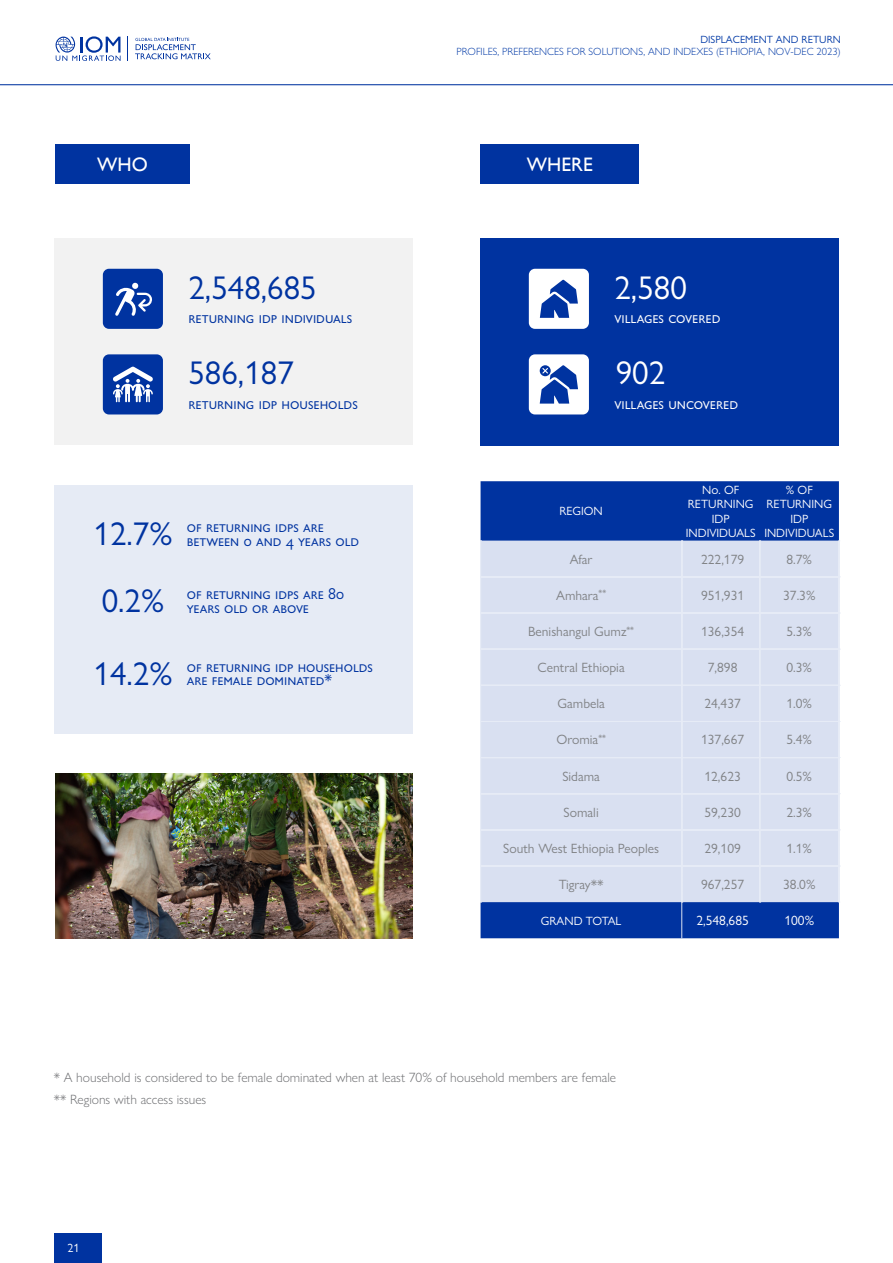
<style>
.page{position:relative;width:893px;height:1263px;background:#fff}
.page>*{position:absolute;margin:0;border:0;box-sizing:border-box;transform-origin:0 0}
.t1{font:33px "Gill Sans Nova";color:#0033a0}
.t2{font:33px "Gill Sans Nova";color:#fff}
.HEADER_GILL_SANS{font:19.5px "Gill Sans";color:#fff}
.t3{font:16.05px "Gill Sans Nova";color:#0033a0}
.t4{font:16.05px "Gill Sans Nova";color:#fff}
.t5{font:15.9px/13.2px "Gill Sans Nova";color:#0033a0}
.t6{font:13.5px "Gill Sans Nova";color:#808285}
.Main_text{font:300 13.5px "Gill Sans Nova";color:#6c6d70}
.Body_text{font:300 13.5px "Gill Sans Nova";color:#6c6d70}
.t7{font:13.5px "Gill Sans Nova";color:#fff}
.Paragraph_Style_1{font:12px/14.4px "Gill Sans Nova";color:#fff;text-align:center}
.t8{font:300 10.5px "Gill Sans Nova";color:#0039a6}
.t9{font:10.5px "Gill Sans Nova";color:#0039a6}
</style>
<div class="page">
<div style="left:55px;top:1233px;width:47px;height:30px;background:#0033a0"></div>
<svg style="left:56px;top:36px;width:65px;height:25px"></svg>
<svg style="left:135px;top:38px;width:76px;height:21px"></svg>
<hr style="left:0;top:84px;width:893px;height:1px;background:#0033a0">
<div style="left:55px;top:144px;width:135px;height:40px;background:#0033a0"></div>
<div style="left:480px;top:144px;width:159px;height:40px;background:#0033a0"></div>
<div style="left:54px;top:238px;width:358px;height:206px;background:#f2f2f2"></div>
<div style="left:54px;top:485px;width:358px;height:248px;background:#e6ebf5"></div>
<svg style="left:480px;top:481px;width:360px;height:457px;background:#acbce0"></svg>
<div style="left:480px;top:238px;width:359px;height:208px;background:#0033a0"></div>
<div style="left:103px;top:269px;width:60px;height:60px;background:#0033a0;border-radius:6px"></div>
<div style="left:103px;top:354px;width:60px;height:60px;background:#0033a0;border-radius:6px"></div>
<svg style="left:113px;top:366px;width:40px;height:36px"></svg>
<div style="left:529px;top:269px;width:60px;height:60px;background:#fff;border-radius:6px"></div>
<svg style="left:540px;top:280px;width:38px;height:38px"></svg>
<div style="left:529px;top:354px;width:60px;height:60px;background:#fff;border-radius:6px"></div>
<svg style="left:540px;top:365px;width:38px;height:39px"></svg>
<img style="left:55px;top:774px;width:357px;height:165px">
<svg style="left:115px;top:282px;width:37px;height:34px"></svg>
<p class="t9" style="left:700px;top:33px;width:142px">DISPLACEMENT AND RETURN</p>
<p class="t8" style="left:456px;top:45px;width:386px">PROFILES, PREFERENCES FOR SOLUTIONS, AND INDEXES (ETHIOPIA, NOV-DEC 2023)</p>
<p class="HEADER_GILL_SANS" style="left:97px;top:153px;width:52px">WHO</p>
<p class="HEADER_GILL_SANS" style="left:527px;top:153px;width:67px">WHERE</p>
<p class="t1" style="left:188px;top:267px;width:130px">2,548,685</p>
<p class="t3" style="left:188px;top:308px;width:165px">returning idp individuals</p>
<p class="t1" style="left:188px;top:353px;width:107px">586,187</p>
<p class="t3" style="left:188px;top:393px;width:171px">returning idp households</p>
<p class="t1" style="left:94px;top:514px;width:81px">12.7%</p>
<p class="t5" style="left:187px;top:520px;width:138px">of returning idps are</p>
<p class="t5" style="left:187px;top:533px;width:174px">between 0 and 4 years old</p>
<p class="t2" style="left:614px;top:267px;width:74px">2,580</p>
<p class="t4" style="left:614px;top:308px;width:108px">villages covered</p>
<p class="t2" style="left:616px;top:353px;width:51px">902</p>
<p class="t4" style="left:614px;top:393px;width:125px">villages uncovered</p>
<p class="Paragraph_Style_1" style="left:559px;top:504px;width:45px">REGION</p>
<p class="Paragraph_Style_1" style="left:686px;top:482px;width:71px">No. OF<br>RETURNING<br>IDP<br>INDIVIDUALS</p>
<p class="Paragraph_Style_1" style="left:764px;top:482px;width:71px">% OF<br>RETURNING<br>IDP<br>INDIVIDUALS</p>
<p class="t1" style="left:102px;top:581px;width:64px">0.2%</p>
<p class="t5" style="left:187px;top:587px;width:159px">of returning idps are 80 years old or above</p>
<p class="t1" style="left:94px;top:653px;width:81px">14.2%</p>
<p class="t5" style="left:187px;top:660px;width:187px">of returning idp households are female dominated*</p>
<p class="t6" style="left:570px;top:551px;width:24px">Afar</p>
<p class="t6" style="left:701px;top:551px;width:45px">222,179</p>
<p class="t6" style="left:786px;top:551px;width:27px">8.7%</p>
<p class="t6" style="left:556px;top:587px;width:51px">Amhara<sup>**</sup></p>
<p class="t6" style="left:701px;top:587px;width:45px">951,931</p>
<p class="t6" style="left:783px;top:587px;width:34px">37.3%</p>
<p class="t6" style="left:528px;top:623px;width:107px">Benishangul Gumz<sup>**</sup></p>
<p class="t6" style="left:701px;top:623px;width:45px">136,354</p>
<p class="t6" style="left:786px;top:623px;width:27px">5.3%</p>
<p class="t6" style="left:538px;top:659px;width:89px">Central Ethiopia</p>
<p class="t6" style="left:708px;top:659px;width:31px">7,898</p>
<p class="t6" style="left:786px;top:659px;width:27px">0.3%</p>
<p class="t6" style="left:557px;top:695px;width:49px">Gambela</p>
<p class="t6" style="left:704px;top:695px;width:38px">24,437</p>
<p class="t6" style="left:786px;top:695px;width:27px">1.0%</p>
<p class="t6" style="left:556px;top:732px;width:51px">Oromia<sup>**</sup></p>
<p class="t6" style="left:701px;top:732px;width:45px">137,667</p>
<p class="t6" style="left:786px;top:732px;width:27px">5.4%</p>
<p class="t6" style="left:562px;top:768px;width:39px">Sidama</p>
<p class="t6" style="left:704px;top:768px;width:38px">12,623</p>
<p class="t6" style="left:786px;top:768px;width:27px">0.5%</p>
<p class="t6" style="left:564px;top:804px;width:37px">Somali</p>
<p class="t6" style="left:704px;top:804px;width:38px">59,230</p>
<p class="t6" style="left:786px;top:804px;width:27px">2.3%</p>
<p class="t6" style="left:503px;top:840px;width:157px">South West Ethiopia Peoples</p>
<p class="t6" style="left:704px;top:840px;width:38px">29,109</p>
<p class="t6" style="left:786px;top:840px;width:27px">1.1%</p>
<p class="t6" style="left:559px;top:876px;width:46px">Tigray**</p>
<p class="t6" style="left:701px;top:876px;width:45px">967,257</p>
<p class="t6" style="left:783px;top:876px;width:34px">38.0%</p>
<p class="Paragraph_Style_1" style="left:541px;top:913px;width:82px">GRAND TOTAL</p>
<p class="t7" style="left:696px;top:912px;width:54px">2,548,685</p>
<p class="t7" style="left:784px;top:912px;width:31px">100%</p>
<p class="Main_text" style="left:54px;top:1069px;width:564px">* A household is considered to be female dominated when at least 70% of household members are female</p>
<p class="Body_text" style="left:54px;top:1091px;width:154px">** Regions with access issues</p>
<p class="Paragraph_Style_1" style="left:68px;top:1240px;width:13px">21</p>
</div>
